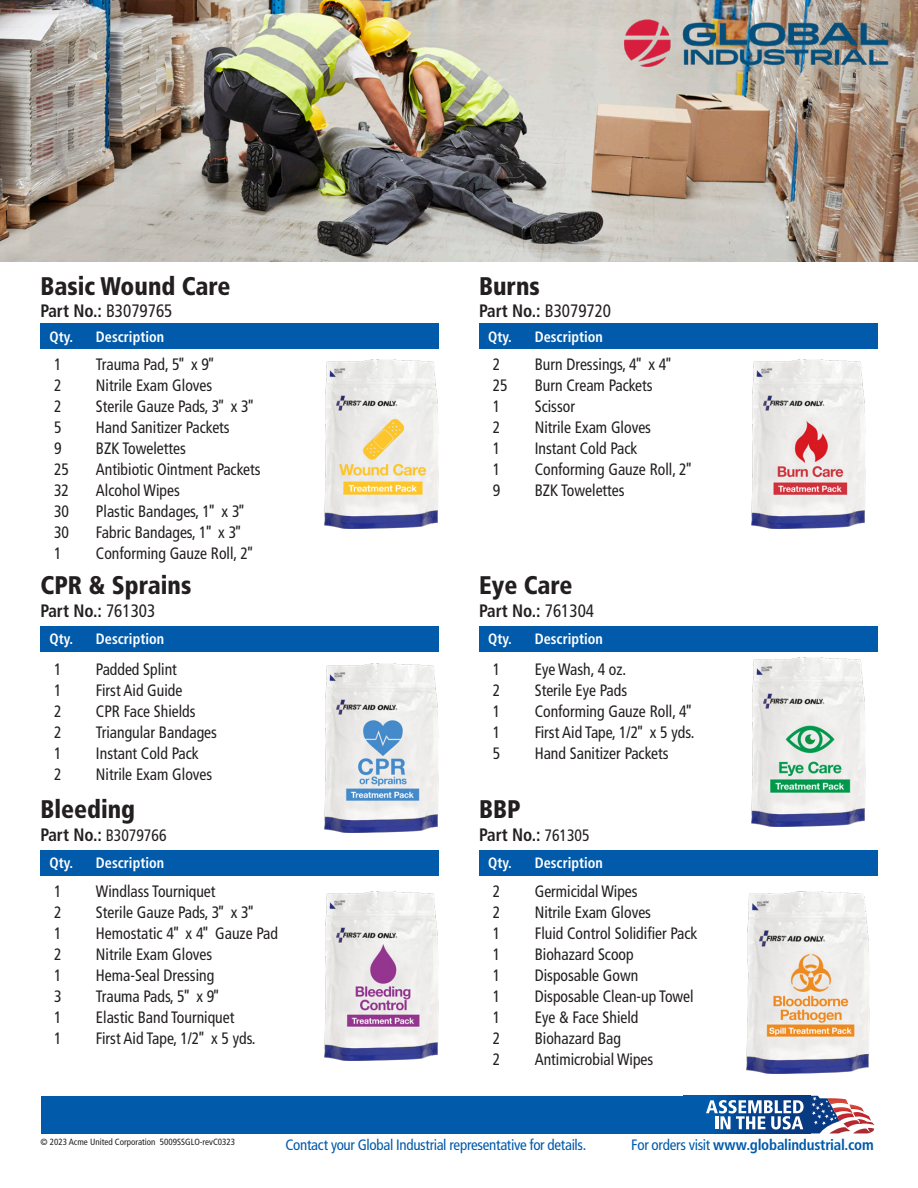
<style>
.page{position:relative;width:918px;height:1188px;background:#fff}
.page>*{position:absolute;margin:0;border:0;box-sizing:border-box;transform-origin:0 0}
.t1{font:900 condensed 25.5px "Frutiger LT Std";color:#231f20;scale:.95 1}
.t2{font:700 condensed 18px "Frutiger LT Std";color:#231f20;scale:.95 1}
.t3{font:condensed 16.5px "Frutiger LT Std";color:#231f20;scale:.95 1}
.t4{font:700 condensed 15px "Frutiger LT Std";color:#fff;scale:.95 1}
.t5{font:condensed 15px "Frutiger LT Std";letter-spacing:-.02em;color:#015aaa}
.t6{font:700 condensed 15px "Frutiger LT Std";letter-spacing:-.015em;color:#015aaa}
.t7{font:condensed 9px "Frutiger LT Std";color:#231f20}
.s1{font-weight:400}
.s2{font-style:italic}
.s3{font-weight:400;font-size:16.5px}
</style>
<div class="page">
<img style="left:0;top:0;width:918px;height:261px">
<div style="left:40px;top:323px;width:399px;height:26px;background:#015aaa"></div>
<div style="left:40px;top:626px;width:399px;height:25px;background:#015aaa"></div>
<div style="left:40px;top:850px;width:399px;height:26px;background:#015aaa"></div>
<div style="left:479px;top:323px;width:399px;height:26px;background:#015aaa"></div>
<div style="left:479px;top:626px;width:399px;height:25px;background:#015aaa"></div>
<div style="left:479px;top:850px;width:399px;height:26px;background:#015aaa"></div>
<img style="left:324px;top:359px;width:114px;height:169px">
<img style="left:324px;top:663px;width:114px;height:169px">
<img style="left:752px;top:359px;width:114px;height:169px">
<img style="left:752px;top:658px;width:114px;height:169px">
<img style="left:324px;top:891px;width:114px;height:169px">
<img style="left:747px;top:891px;width:123px;height:183px">
<svg style="left:707px;top:1096px;width:103px;height:37px"></svg>
<img style="left:840px;top:1127px;width:10px;height:6px">
<img style="left:843px;top:1121px;width:32px;height:7px">
<img style="left:853px;top:1128px;width:21px;height:5px">
<img style="left:840px;top:1112px;width:31px;height:9px">
<img style="left:849px;top:1104px;width:15px;height:8px">
<svg style="left:810px;top:1096px;width:30px;height:37px"></svg>
<img style="left:827px;top:1098px;width:21px;height:6px">
<img style="left:833px;top:1107px;width:20px;height:6px">
<div style="left:41px;top:1096px;width:666px;height:38px;background:#015aaa"></div>
<svg style="left:706px;top:1100px;width:98px;height:29px"></svg>
<img style="left:624px;top:19px;width:268px;height:47px">
<p class="t1" style="left:40px;top:270px;width:202px">Basic Wound Care</p>
<p class="t2" style="left:40px;top:300px;width:140px">Part No.: <span class="s1">B3079765</span></p>
<p class="t4" style="left:50px;top:328px;width:26px">Qty.</p>
<p class="t4" style="left:96px;top:328px;width:73px">Description</p>
<p class="t3" style="left:54px;top:355px;width:9px">1</p>
<p class="t3" style="left:96px;top:355px;width:132px">Trauma Pad, 5<span class="s2">”</span> x 9<span class="s2">”</span></p>
<p class="t3" style="left:54px;top:376px;width:9px">2</p>
<p class="t3" style="left:96px;top:376px;width:124px">Nitrile Exam Gloves</p>
<p class="t3" style="left:54px;top:397px;width:9px">2</p>
<p class="t3" style="left:96px;top:397px;width:174px">Sterile Gauze Pads, 3<span class="s2">”</span> x 3<span class="s2">”</span></p>
<p class="t3" style="left:54px;top:418px;width:9px">5</p>
<p class="t3" style="left:96px;top:418px;width:142px">Hand Sanitizer Packets</p>
<p class="t3" style="left:54px;top:439px;width:9px">9</p>
<p class="t3" style="left:96px;top:439px;width:96px">BZK Towelettes</p>
<p class="t3" style="left:54px;top:460px;width:17px">25</p>
<p class="t3" style="left:96px;top:460px;width:175px">Antibiotic Ointment Packets</p>
<p class="t3" style="left:54px;top:481px;width:17px">32</p>
<p class="t3" style="left:96px;top:481px;width:90px">Alcohol Wipes</p>
<p class="t3" style="left:54px;top:502px;width:17px">30</p>
<p class="t3" style="left:96px;top:502px;width:164px">Plastic Bandages, 1<span class="s2">”</span> x 3<span class="s2">”</span></p>
<p class="t3" style="left:54px;top:523px;width:17px">30</p>
<p class="t3" style="left:96px;top:523px;width:161px">Fabric Bandages, 1<span class="s2">”</span> x 3<span class="s2">”</span></p>
<p class="t3" style="left:54px;top:544px;width:9px">1</p>
<p class="t3" style="left:96px;top:544px;width:173px">Conforming Gauze Roll, 2<span class="s2">”</span></p>
<p class="t1" style="left:40px;top:570px;width:160px">CPR &amp; Sprains</p>
<p class="t2" style="left:40px;top:600px;width:122px">Part No.: <span class="s1">761303</span></p>
<p class="t4" style="left:50px;top:630px;width:26px">Qty.</p>
<p class="t4" style="left:96px;top:630px;width:73px">Description</p>
<p class="t3" style="left:54px;top:659px;width:9px">1</p>
<p class="t3" style="left:96px;top:659px;width:87px">Padded Splint</p>
<p class="t3" style="left:54px;top:680px;width:9px">1</p>
<p class="t3" style="left:96px;top:680px;width:93px">First Aid Guide</p>
<p class="t3" style="left:54px;top:701px;width:9px">2</p>
<p class="t3" style="left:96px;top:701px;width:106px">CPR Face Shields</p>
<p class="t3" style="left:54px;top:722px;width:9px">2</p>
<p class="t3" style="left:96px;top:722px;width:129px">Triangular Bandages</p>
<p class="t3" style="left:54px;top:743px;width:9px">1</p>
<p class="t3" style="left:96px;top:743px;width:110px">Instant Cold Pack</p>
<p class="t3" style="left:54px;top:764px;width:9px">2</p>
<p class="t3" style="left:96px;top:764px;width:124px">Nitrile Exam Gloves</p>
<p class="t1" style="left:40px;top:794px;width:101px">Bleeding</p>
<p class="t2" style="left:40px;top:824px;width:134px">Part No.: <span class="s3">B3079766</span></p>
<p class="t4" style="left:50px;top:854px;width:26px">Qty.</p>
<p class="t4" style="left:96px;top:854px;width:73px">Description</p>
<p class="t3" style="left:54px;top:882px;width:9px">1</p>
<p class="t3" style="left:96px;top:882px;width:127px">Windlass Tourniquet</p>
<p class="t3" style="left:54px;top:903px;width:9px">2</p>
<p class="t3" style="left:96px;top:903px;width:174px">Sterile Gauze Pads, 3<span class="s2">”</span> x 3<span class="s2">”</span></p>
<p class="t3" style="left:54px;top:924px;width:9px">1</p>
<p class="t3" style="left:96px;top:924px;width:193px">Hemostatic 4<span class="s2">”</span> x 4<span class="s2">”</span> Gauze Pad</p>
<p class="t3" style="left:54px;top:945px;width:9px">2</p>
<p class="t3" style="left:96px;top:945px;width:124px">Nitrile Exam Gloves</p>
<p class="t3" style="left:54px;top:966px;width:9px">1</p>
<p class="t3" style="left:96px;top:966px;width:126px">Hema-Seal Dressing</p>
<p class="t3" style="left:54px;top:987px;width:9px">3</p>
<p class="t3" style="left:96px;top:987px;width:138px">Trauma Pads, 5<span class="s2">”</span> x 9<span class="s2">”</span></p>
<p class="t3" style="left:54px;top:1008px;width:9px">1</p>
<p class="t3" style="left:96px;top:1008px;width:147px">Elastic Band Tourniquet</p>
<p class="t3" style="left:54px;top:1029px;width:9px">1</p>
<p class="t3" style="left:96px;top:1029px;width:170px">First Aid Tape, 1/2<span class="s2">”</span> x 5 yds.</p>
<p class="t1" style="left:479px;top:270px;width:65px">Burns</p>
<p class="t2" style="left:479px;top:300px;width:140px">Part No.: <span class="s1">B3079720</span></p>
<p class="t4" style="left:488px;top:328px;width:26px">Qty.</p>
<p class="t4" style="left:535px;top:328px;width:73px">Description</p>
<p class="t3" style="left:493px;top:355px;width:9px">2</p>
<p class="t3" style="left:535px;top:355px;width:152px">Burn Dressings, 4<span class="s2">”</span> x 4<span class="s2">”</span></p>
<p class="t3" style="left:493px;top:376px;width:17px">25</p>
<p class="t3" style="left:535px;top:376px;width:126px">Burn Cream Packets</p>
<p class="t3" style="left:493px;top:397px;width:9px">1</p>
<p class="t3" style="left:535px;top:397px;width:44px">Scissor</p>
<p class="t3" style="left:493px;top:418px;width:9px">2</p>
<p class="t3" style="left:535px;top:418px;width:124px">Nitrile Exam Gloves</p>
<p class="t3" style="left:493px;top:439px;width:9px">1</p>
<p class="t3" style="left:535px;top:439px;width:110px">Instant Cold Pack</p>
<p class="t3" style="left:493px;top:460px;width:9px">1</p>
<p class="t3" style="left:535px;top:460px;width:173px">Conforming Gauze Roll, 2<span class="s2">”</span></p>
<p class="t3" style="left:493px;top:481px;width:9px">9</p>
<p class="t3" style="left:535px;top:481px;width:96px">BZK Towelettes</p>
<p class="t1" style="left:479px;top:570px;width:100px">Eye Care</p>
<p class="t2" style="left:479px;top:600px;width:122px">Part No.: <span class="s1">761304</span></p>
<p class="t4" style="left:488px;top:630px;width:26px">Qty.</p>
<p class="t4" style="left:535px;top:630px;width:73px">Description</p>
<p class="t3" style="left:493px;top:659px;width:9px">1</p>
<p class="t3" style="left:535px;top:659px;width:98px">Eye Wash, 4 oz.</p>
<p class="t3" style="left:493px;top:680px;width:9px">2</p>
<p class="t3" style="left:535px;top:680px;width:99px">Sterile Eye Pads</p>
<p class="t3" style="left:493px;top:701px;width:9px">1</p>
<p class="t3" style="left:535px;top:701px;width:173px">Conforming Gauze Roll, 4<span class="s2">”</span></p>
<p class="t3" style="left:493px;top:722px;width:9px">1</p>
<p class="t3" style="left:535px;top:722px;width:170px">First Aid Tape, 1/2<span class="s2">”</span> x 5 yds.</p>
<p class="t3" style="left:493px;top:743px;width:9px">5</p>
<p class="t3" style="left:535px;top:743px;width:142px">Hand Sanitizer Packets</p>
<p class="t1" style="left:479px;top:794px;width:45px">BBP</p>
<p class="t2" style="left:479px;top:824px;width:118px">Part No.: <span class="s3">761305</span></p>
<p class="t4" style="left:488px;top:854px;width:26px">Qty.</p>
<p class="t4" style="left:535px;top:854px;width:73px">Description</p>
<p class="t3" style="left:493px;top:882px;width:9px">2</p>
<p class="t3" style="left:535px;top:882px;width:110px">Germicidal Wipes</p>
<p class="t3" style="left:493px;top:903px;width:9px">2</p>
<p class="t3" style="left:535px;top:903px;width:124px">Nitrile Exam Gloves</p>
<p class="t3" style="left:493px;top:924px;width:9px">1</p>
<p class="t3" style="left:535px;top:924px;width:173px">Fluid Control Solidifier Pack</p>
<p class="t3" style="left:493px;top:945px;width:9px">1</p>
<p class="t3" style="left:535px;top:945px;width:106px">Biohazard Scoop</p>
<p class="t3" style="left:493px;top:966px;width:9px">1</p>
<p class="t3" style="left:535px;top:966px;width:111px">Disposable Gown</p>
<p class="t3" style="left:493px;top:987px;width:9px">1</p>
<p class="t3" style="left:535px;top:987px;width:169px">Disposable Clean-up Towel</p>
<p class="t3" style="left:493px;top:1008px;width:9px">1</p>
<p class="t3" style="left:535px;top:1008px;width:111px">Eye &amp; Face Shield</p>
<p class="t3" style="left:493px;top:1029px;width:9px">2</p>
<p class="t3" style="left:535px;top:1029px;width:92px">Biohazard Bag</p>
<p class="t3" style="left:493px;top:1050px;width:9px">2</p>
<p class="t3" style="left:535px;top:1050px;width:126px">Antimicrobial Wipes</p>
<p class="t7" style="left:40px;top:1137px;width:196px">© 2023 Acme United Corporation 5009SSGLO-revC0323</p>
<p class="t5" style="left:286px;top:1136px;width:302px">Contact your Global Industrial representative for details.</p>
<p class="t6" style="left:631px;top:1135px;width:244px"><span class="s1">For orders visit</span> www.globalindustrial.com</p>
</div>
